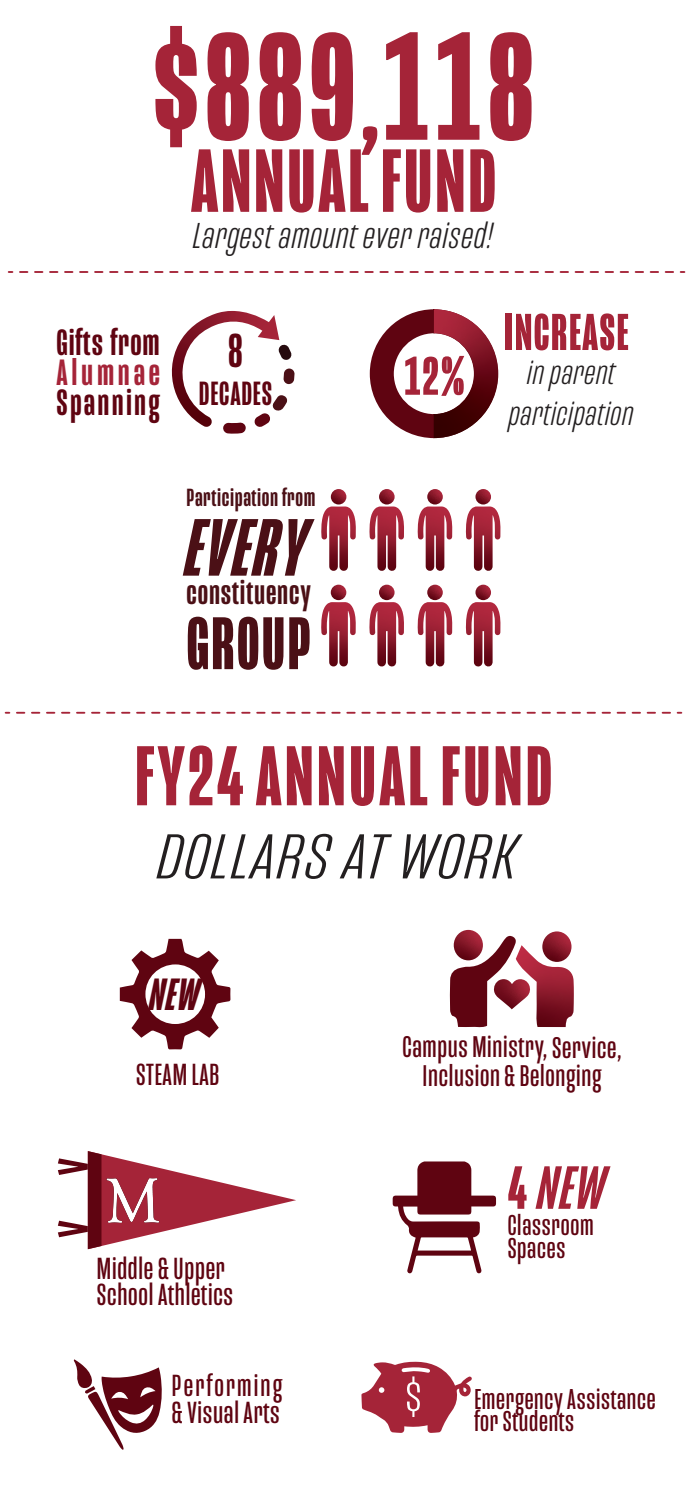
<style>
.page{position:relative;width:687px;height:1494px;background:#fff}
.page>*{position:absolute;margin:0;border:0;box-sizing:border-box;transform-origin:0 0}
.t1{font:700 156.25px "Mongoose";letter-spacing:.035em;color:#a52438}
.t2{font:700 91.88px "Mongoose";letter-spacing:.025em;color:#a52438}
.t3{font:700 86.88px "Mongoose";letter-spacing:.035em;color:#a52438}
.t4{font:italic 700 83.19px "Mongoose";letter-spacing:.025em;color:#4b1016}
.t5{font:700 76.25px "Mongoose";letter-spacing:.025em;color:#4b1016}
.t6{font:italic 300 64.88px "Mongoose";letter-spacing:.025em;color:#231f20;scale:1.2 1}
.t7{font:italic 500 62.5px "Mongoose";color:#a52438}
.t8{font:700 53.12px "Mongoose";letter-spacing:.025em;color:#a52438}
.t9{font:500 48.75px "Mongoose";color:#5f0411}
.t10{font:italic 700 46.31px "Mongoose";color:#5f0411}
.t11{font:500 37.5px "Mongoose";letter-spacing:.04em;color:#5f0411}
.t12{font:500 37.5px "Mongoose";letter-spacing:.06em;color:#5f0411}
.t13{font:500 37.5px "Mongoose";letter-spacing:.1em;color:#a52438}
.t14{font:italic 300 36.88px "Mongoose";letter-spacing:.025em;color:#231f20}
.t15{font:500 34.69px "Mongoose";letter-spacing:.025em;color:#4b1016}
.t16{font:500 34.38px "Mongoose";letter-spacing:.025em;color:#5f0411}
.t17{font:italic 300 33.75px/40.5px "Mongoose";letter-spacing:.025em;color:#231f20}
.t18{font:31.25px/26.9px "Mongoose";letter-spacing:.025em;color:#5f0411}
.t19{font:31.25px/26.9px "Mongoose";letter-spacing:.065em;color:#5f0411}
.t20{font:30.62px/28.8px "Mongoose";letter-spacing:.02em;color:#5f0411;text-align:center}
.t21{font:29.38px/22.5px "Mongoose";letter-spacing:.025em;color:#5f0411}
.t22{font:500 25.44px "Mongoose";letter-spacing:.025em;color:#4b1016}
.s1{font-size:121.88px}
.s2{font-weight:700;font-style:normal;font-size:55.44px;color:#a52438}
.s3{font-weight:700;font-style:normal}
.s4{font-weight:300;font-size:52.31px;color:#fff}
</style>
<div class="page">
<svg style="left:321px;top:584px;width:34px;height:83px"></svg>
<svg style="left:369px;top:584px;width:35px;height:83px"></svg>
<svg style="left:417px;top:584px;width:35px;height:83px"></svg>
<svg style="left:465px;top:584px;width:35px;height:83px"></svg>
<svg style="left:465px;top:489px;width:35px;height:82px"></svg>
<svg style="left:417px;top:489px;width:35px;height:82px"></svg>
<svg style="left:369px;top:489px;width:35px;height:82px"></svg>
<svg style="left:321px;top:489px;width:34px;height:82px"></svg>
<svg style="left:171px;top:311px;width:123px;height:123px"></svg>
<svg style="left:17px;top:712px;width:664px;height:1px"></svg>
<svg style="left:20px;top:271px;width:664px;height:2px"></svg>
<svg style="left:120px;top:939px;width:110px;height:110px"></svg>
<svg style="left:449px;top:930px;width:124px;height:97px"></svg>
<svg style="left:392px;top:1161px;width:104px;height:112px"></svg>
<svg style="left:58px;top:1151px;width:238px;height:98px"></svg>
<svg style="left:74px;top:1359px;width:88px;height:90px"></svg>
<svg style="left:361px;top:1361px;width:111px;height:72px"></svg>
<svg style="left:369px;top:309px;width:129px;height:129px"></svg>
<img style="left:99px;top:1177px;width:65px;height:46px">
<h1 class="t1" style="left:152px;top:-2px;width:383px">$889<span class="s1">,</span>118</h1>
<h2 class="t2" style="left:191px;top:129px;width:306px">ANNUAL FUND</h2>
<p class="t14" style="left:194px;top:214px;width:301px">Largest amount ever raised!</p>
<p class="t11" style="left:57px;top:321px;width:105px">Gifts from</p>
<p class="t13" style="left:57px;top:351px;width:105px">Alumnae</p>
<p class="t12" style="left:57px;top:381px;width:105px">Spanning</p>
<h3 class="t9" style="left:228px;top:323px;width:16px">8</h3>
<p class="t16" style="left:199px;top:374px;width:75px">DECADES</p>
<p class="t22" style="left:186px;top:483px;width:130px">Participation from</p>
<h3 class="t4" style="left:186px;top:500px;width:124px">EVERY</h3>
<p class="t15" style="left:186px;top:573px;width:126px">constituency</p>
<h3 class="t5" style="left:186px;top:600px;width:126px">GROUP</h3>
<h3 class="t8" style="left:504px;top:302px;width:125px">INCREASE</h3>
<p class="t17" style="left:509px;top:353px;width:126px;text-indent:-105px"><span class="s2">12%</span> in parent participation</p>
<h3 class="t3" style="left:135px;top:726px;width:418px">FY24 ANNUAL FUND</h3>
<h3 class="t6" style="left:158px;top:819px;width:301px">DOLLARS AT WORK</h3>
<h3 class="t10" style="left:150px;top:968px;width:52px">NEW</h3>
<p class="t18" style="left:136px;top:1061px;width:84px">STEAM LAB</p>
<p class="t18" style="left:97px;top:1255px;width:138px">Middle &amp; Upper<br>School Athletics</p>
<p class="t20" style="left:402px;top:1033px;width:221px">Campus Ministry, Service,<br>Inclusion &amp; Belonging</p>
<h3 class="t7" style="left:507px;top:1152px;width:100px"><span class="s3">4</span> NEW</h3>
<p class="t21" style="left:507px;top:1214px;width:87px">Classroom<br>Spaces</p>
<p class="t19" style="left:172px;top:1372px;width:112px">Performing &amp; Visual Arts</p>
<p class="t21" style="left:405px;top:1388px;width:251px;text-align:center"><span class="s4">$</span> Emergency Assistance for Students</p>
</div>
